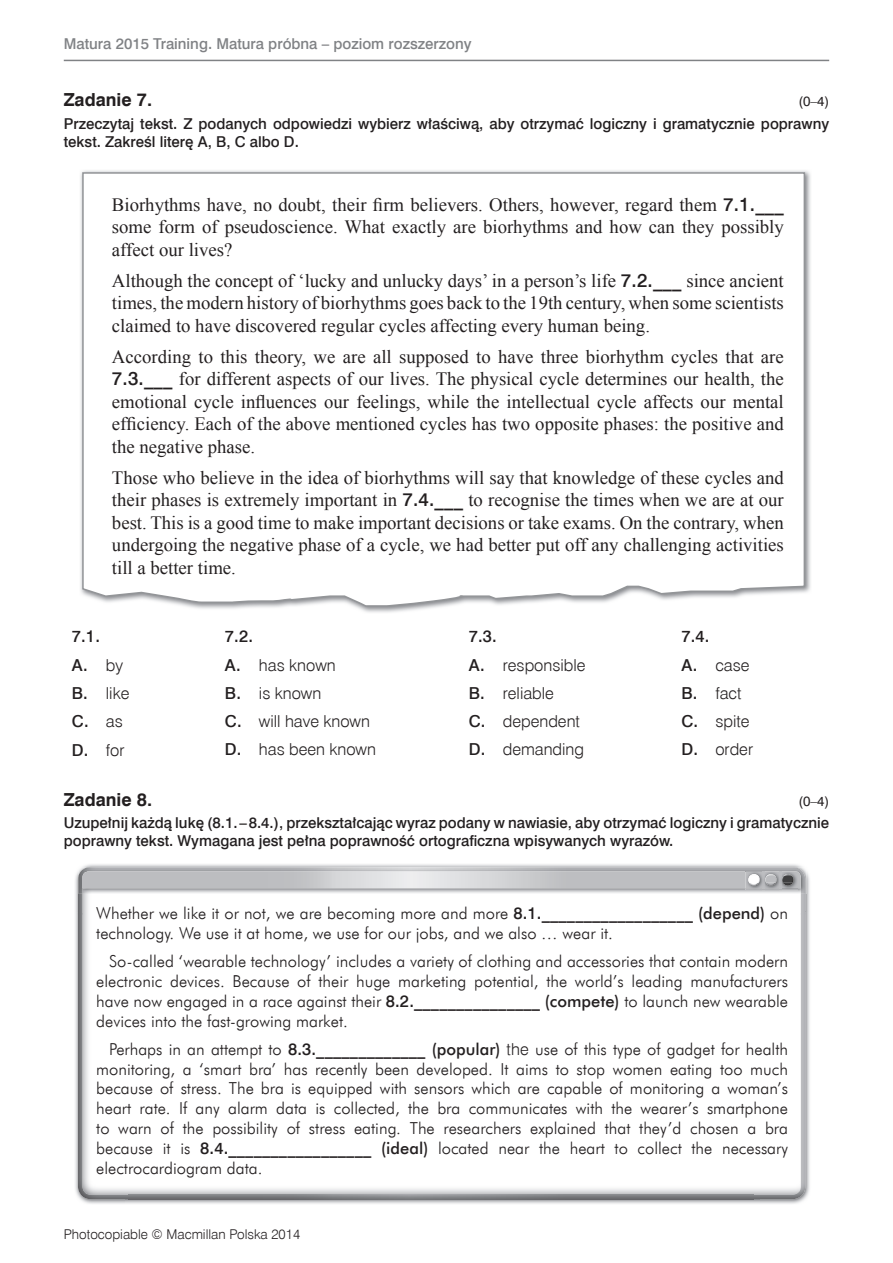
<style>
.page{position:relative;width:893px;height:1263px;background:#fff}
.page>*{position:absolute;margin:0;border:0;box-sizing:border-box;transform-origin:0 0}
.t1{font:18.75px/22.5px "Times New Roman";color:#231f20;text-align:justify}
.t2{font:700 18px "Swis 721 EU";color:#231f20}
.t3{font:16.5px/19.8px "Futura Lt EU";color:#231f20;text-align:justify}
.t4{font:16.5px/28.3px "Swis 721 Lt EU";color:#231f20}
.t5{font:16.5px/28.3px "Swis 721 Md EU";color:#231f20}
.t6{font:15px/18px "Swis 721 Md EU";color:#231f20}
.t7{font:15px "Swis 721 Md EU";color:#808285}
.t8{font:13.5px "Swis 721 Lt EU";color:#231f20}
.t9{font:13.5px "Swis 721 EU";color:#231f20}
.s1{font-family:"Swis 721 Md EU"}
.s2{font-family:"Swis 721 Lt EU"}
.s3{font-family:"Futura Md EU"}
</style>
<div class="page">
<hr style="left:64px;top:60px;width:765px;height:1px;background:#808285">
<img style="left:80px;top:170px;width:731px;height:443px">
<svg style="left:81px;top:171px;width:725px;height:436px"></svg>
<img style="left:75px;top:864px;width:735px;height:47px">
<img style="left:75px;top:911px;width:51px;height:293px">
<img style="left:759px;top:911px;width:51px;height:293px">
<img style="left:126px;top:1199px;width:633px;height:5px">
<img style="left:78px;top:867px;width:727px;height:46px">
<img style="left:78px;top:913px;width:52px;height:286px">
<img style="left:753px;top:913px;width:52px;height:286px">
<img style="left:79px;top:867px;width:726px;height:27px">
<svg style="left:82px;top:871px;width:719px;height:19px;background:#c2c3c6"></svg>
<p class="t7" style="left:64px;top:35px;width:409px">Matura 2015 Training. Matura próbna – poziom rozszerzony</p>
<p class="t2" style="left:64px;top:89px;width:90px">Zadanie 7.</p>
<p class="t9" style="left:798px;top:93px;width:32px">(0–4)</p>
<p class="t6" style="left:64px;top:115px;width:767px">Przeczytaj tekst. Z podanych odpowiedzi wybierz właściwą, aby otrzymać logiczny i gramatycznie poprawny tekst. Zakreśl literę A, B, C albo D.</p>
<p class="t1" style="left:112px;top:193px;width:673px">Biorhythms have, no doubt, their firm believers. Others, however, regard them <span class="s1">7.1.___ </span>some form of pseudoscience. What exactly are biorhythms and how can they possibly affect our lives?</p>
<p class="t1" style="left:112px;top:269px;width:673px">Although the concept of ‘lucky and unlucky days’ in a person’s life <span class="s1">7.2.___</span> since ancient times, the modern history of biorhythms goes back to the 19th century, when some scientists claimed to have discovered regular cycles affecting every human being.</p>
<p class="t1" style="left:112px;top:345px;width:673px">According to this theory, we are all supposed to have three biorhythm cycles that are <span class="s1">7.3.___</span> for different aspects of our lives. The physical cycle determines our health, the emotional cycle influences our feelings, while the intellectual cycle affects our mental efficiency. Each of the above mentioned cycles has two opposite phases: the positive and the negative phase.</p>
<p class="t1" style="left:112px;top:466px;width:673px">Those who believe in the idea of biorhythms will say that knowledge of these cycles and their phases is extremely important in <span class="s1">7.4.___</span> to recognise the times when we are at our best. This is a good time to make important decisions or take exams. On the contrary, when undergoing the negative phase of a cycle, we had better put off any challenging activities till a better time.</p>
<p class="t5" style="left:72px;top:623px;width:53px">7.1.<br>A. <span class="s2">by</span></p>
<p class="t4" style="left:72px;top:679px;width:59px"><span class="s1">B.</span> like</p>
<p class="t5" style="left:72px;top:708px;width:52px">C. <span class="s2">as</span></p>
<p class="t4" style="left:72px;top:736px;width:54px"><span class="s1">D.</span> for</p>
<p class="t5" style="left:225px;top:623px;width:30px">7.2.</p>
<p class="t4" style="left:225px;top:651px;width:152px"><span class="s1">A.</span> has known<br><span class="s1">B.</span> is known<br><span class="s1">C.</span> will have known<br><span class="s1">D.</span> has been known</p>
<p class="t5" style="left:469px;top:623px;width:30px">7.3.</p>
<p class="t4" style="left:469px;top:651px;width:118px"><span class="s1">A.</span> responsible<br><span class="s1">B.</span> reliable<br><span class="s1">C.</span> dependent<br><span class="s1">D.</span> demanding</p>
<p class="t5" style="left:681px;top:623px;width:30px">7.4.</p>
<p class="t4" style="left:681px;top:651px;width:73px"><span class="s1">A.</span> case<br><span class="s1">B.</span> fact<br><span class="s1">C.</span> spite<br><span class="s1">D.</span> order</p>
<p class="t2" style="left:64px;top:788px;width:90px">Zadanie 8.</p>
<p class="t9" style="left:798px;top:793px;width:32px">(0–4)</p>
<p class="t6" style="left:64px;top:815px;width:767px">Uzupełnij każdą lukę (8.1. – 8.4.), przekształcając wyraz podany w nawiasie, aby otrzymać logiczny i gramatycznie poprawny tekst. Wymagana jest pełna poprawność ortograficzna wpisywanych wyrazów.</p>
<p class="t3" style="left:96px;top:904px;width:693px">Whether we like it or not, we are becoming more and more <span class="s1">8.1.__________________</span> <span class="s3">(depend)</span> on technology. We use it at home, we use for our jobs, and we also … wear it.</p>
<p class="t3" style="left:96px;top:952px;width:693px;text-indent:13px">So-called ‘wearable technology’ includes a variety of clothing and accessories that contain modern electronic devices. Because of their huge marketing potential, the world’s leading manufacturers have now engaged in a race against their <span class="s1">8.2._______________</span> <span class="s3">(compete)</span> to launch new wearable devices into the fast-growing market.</p>
<p class="t3" style="left:96px;top:1039px;width:693px;text-indent:13px">Perhaps in an attempt to <span class="s1">8.3._____________</span> <span class="s3">(popular)</span> <span class="s2">the</span> use of this type of gadget for health monitoring, a ‘smart bra’ has recently been developed. It aims to stop women eating too much because of stress. The bra is equipped with sensors which are capable of monitoring a woman’s heart rate. If any alarm data is collected, the bra communicates with the wearer’s smartphone to warn of the possibility of stress eating. The researchers explained that they’d chosen a bra because it is <span class="s1">8.4._________________</span> <span class="s3">(ideal)</span> located near the heart to collect the necessary electrocardiogram data.</p>
<p class="t8" style="left:64px;top:1226px;width:238px">Photocopiable © Macmillan Polska 2014</p>
</div>
